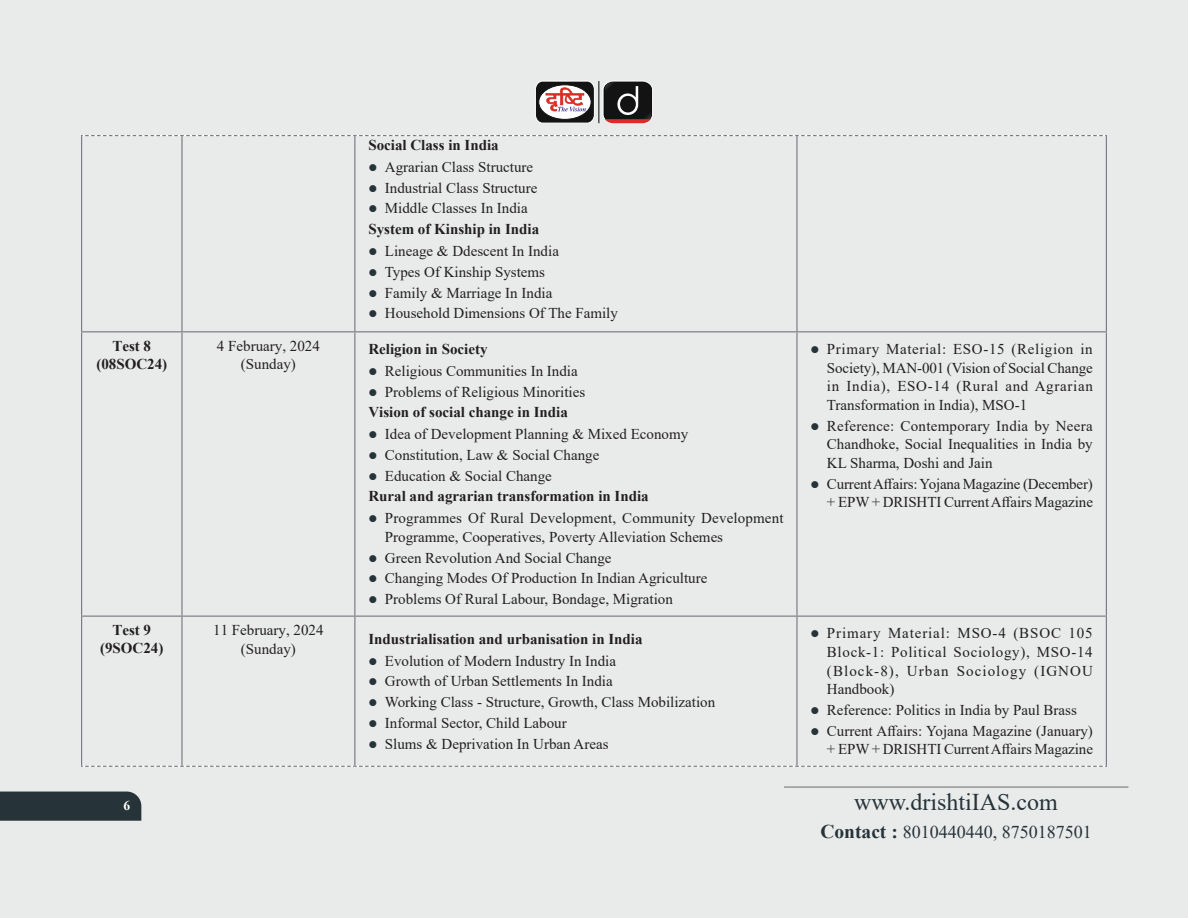
<style>
.page{position:relative;width:1188px;height:918px;background:#e9ebeb}
.page>*{position:absolute;margin:0;border:0;box-sizing:border-box;transform-origin:0 0}
.t1{font:24px "Times New Roman";color:#263338}
.t2{font:18px "Times New Roman";color:#263338}
.Para_1{font:15px/18.6px "Times New Roman";color:#231f20}
.Para_1-2{font:700 15px/18.6px "Times New Roman";color:#231f20;text-align:center}
.t3{font:700 13.5px "Times New Roman";color:#fff}
.s1{font-weight:700;font-size:19.5px}
</style>
<div class="page">
<div style="left:0;top:792px;width:141px;height:29px;background:#263338"></div>
<hr style="left:784px;top:786px;width:344px;height:2px;background:#939598">
<svg style="left:603px;top:81px;width:50px;height:42px;background:#483a3a"></svg>
<svg style="left:535px;top:81px;width:60px;height:42px;background:#9a8283"></svg>
<hr style="left:599px;top:81px;width:1px;height:42px;background:#040503">
<hr style="left:81px;top:136px;width:1px;height:195px;background:#7c7d83">
<hr style="left:181px;top:136px;width:2px;height:195px;background:#7c7d83">
<hr style="left:354px;top:136px;width:1px;height:195px;background:#7c7d83">
<hr style="left:796px;top:136px;width:2px;height:195px;background:#7c7d83">
<hr style="left:1106px;top:136px;width:1px;height:195px;background:#7c7d83">
<hr style="left:81px;top:331px;width:101px;height:1px;background:#7c7d83">
<hr style="left:81px;top:332px;width:1px;height:284px;background:#7c7d83">
<hr style="left:182px;top:331px;width:173px;height:1px;background:#7c7d83">
<hr style="left:181px;top:332px;width:2px;height:284px;background:#7c7d83">
<hr style="left:355px;top:331px;width:442px;height:1px;background:#7c7d83">
<hr style="left:354px;top:332px;width:1px;height:284px;background:#7c7d83">
<hr style="left:797px;top:331px;width:310px;height:1px;background:#7c7d83">
<hr style="left:796px;top:332px;width:2px;height:284px;background:#7c7d83">
<hr style="left:1106px;top:332px;width:1px;height:284px;background:#7c7d83">
<hr style="left:796px;top:617px;width:2px;height:149px;background:#7c7d83">
<hr style="left:1106px;top:617px;width:1px;height:149px;background:#7c7d83">
<hr style="left:81px;top:616px;width:101px;height:1px;background:#7c7d83">
<hr style="left:81px;top:617px;width:1px;height:149px;background:#7c7d83">
<hr style="left:182px;top:616px;width:173px;height:1px;background:#7c7d83">
<hr style="left:181px;top:617px;width:2px;height:149px;background:#7c7d83">
<hr style="left:355px;top:616px;width:442px;height:1px;background:#7c7d83">
<hr style="left:354px;top:617px;width:1px;height:149px;background:#7c7d83">
<hr style="left:797px;top:616px;width:310px;height:1px;background:#7c7d83">
<svg style="left:81px;top:135px;width:1026px;height:1px"></svg>
<svg style="left:81px;top:766px;width:1026px;height:1px"></svg>
<p class="Para_1-2" style="left:368px;top:135px;width:132px">Social Class in India</p>
<p class="Para_1" style="left:385px;top:157px;width:150px">Agrarian Class Structure</p>
<p class="Para_1" style="left:385px;top:178px;width:154px">Industrial Class Structure</p>
<p class="Para_1" style="left:385px;top:199px;width:144px">Middle Classes In India</p>
<p class="Para_1-2" style="left:368px;top:219px;width:172px">System of Kinship in India</p>
<p class="Para_1" style="left:385px;top:241px;width:176px">Lineage &amp; Ddescent In India</p>
<p class="Para_1" style="left:385px;top:262px;width:162px">Types Of Kinship Systems</p>
<p class="Para_1" style="left:385px;top:283px;width:169px">Family &amp; Marriage In India</p>
<p class="Para_1" style="left:385px;top:304px;width:235px">Household Dimensions Of The Family</p>
<p class="Para_1-2" style="left:96px;top:336px;width:72px">Test 8 (08SOC24)</p>
<p class="Para_1" style="left:217px;top:336px;width:104px;text-align:center">4 February, 2024 (Sunday)</p>
<p class="Para_1-2" style="left:368px;top:339px;width:121px">Religion in Society</p>
<p class="Para_1" style="left:385px;top:361px;width:194px">Religious Communities In India</p>
<p class="Para_1" style="left:385px;top:382px;width:202px">Problems of Religious Minorities</p>
<p class="Para_1-2" style="left:368px;top:403px;width:201px">Vision of social change in India</p>
<p class="Para_1" style="left:385px;top:424px;width:305px">Idea of Development Planning &amp; Mixed Economy</p>
<p class="Para_1" style="left:385px;top:445px;width:216px">Constitution, Law &amp; Social Change</p>
<p class="Para_1" style="left:385px;top:466px;width:169px">Education &amp; Social Change</p>
<p class="Para_1-2" style="left:368px;top:487px;width:282px">Rural and agrarian transformation in India</p>
<p class="Para_1" style="left:385px;top:509px;width:400px">Programmes Of Rural Development, Community Development<br>Programme, Cooperatives, Poverty Alleviation Schemes</p>
<p class="Para_1" style="left:385px;top:548px;width:228px">Green Revolution And Social Change</p>
<p class="Para_1" style="left:385px;top:569px;width:324px">Changing Modes Of Production In Indian Agriculture</p>
<p class="Para_1" style="left:385px;top:589px;width:290px">Problems Of Rural Labour, Bondage, Migration</p>
<p class="Para_1-2" style="left:100px;top:620px;width:65px">Test 9 (9SOC24)</p>
<p class="Para_1" style="left:213px;top:620px;width:112px;text-align:center">11 February, 2024 (Sunday)</p>
<p class="Para_1-2" style="left:368px;top:629px;width:276px">Industrialisation and urbanisation in India</p>
<p class="Para_1" style="left:385px;top:651px;width:233px">Evolution of Modern Industry In India</p>
<p class="Para_1" style="left:385px;top:672px;width:229px">Growth of Urban Settlements In India</p>
<p class="Para_1" style="left:385px;top:692px;width:332px">Working Class - Structure, Growth, Class Mobilization</p>
<p class="Para_1" style="left:385px;top:713px;width:183px">Informal Sector, Child Labour</p>
<p class="Para_1" style="left:385px;top:734px;width:225px">Slums &amp; Deprivation In Urban Areas</p>
<p class="t3" style="left:124px;top:796px;width:8px">6</p>
<p class="Para_1" style="left:827px;top:339px;width:268px;text-align:justify">Primary Material: ESO-15 (Religion in Society), MAN-001 (Vision of Social Change in India), ESO-14 (Rural and Agrarian Transformation in India), MSO-1</p>
<p class="Para_1" style="left:827px;top:416px;width:267px;text-align:justify">Reference: Contemporary India by Neera Chandhoke, Social Inequalities in India by KL Sharma, Doshi and Jain</p>
<p class="Para_1" style="left:827px;top:474px;width:268px">Current Affairs: Yojana Magazine (December) + EPW + DRISHTI Current Affairs Magazine</p>
<p class="Para_1" style="left:827px;top:624px;width:267px;text-align:justify">Primary Material: MSO-4 (BSOC 105<br>Block-1: Political Sociology), MSO-14 (Block-8), Urban Sociology (IGNOU Handbook)</p>
<p class="Para_1" style="left:827px;top:700px;width:251px">Reference: Politics in India by Paul Brass</p>
<p class="Para_1" style="left:827px;top:721px;width:268px">Current Affairs: Yojana Magazine (January) + EPW + DRISHTI Current Affairs Magazine</p>
<h1 class="t1" style="left:854px;top:785px;width:205px">www.drishtiIAS.com</h1>
<p class="t2" style="left:820px;top:819px;width:273px"><span class="s1">Contact :</span> 8010440440, 8750187501</p>
</div>
